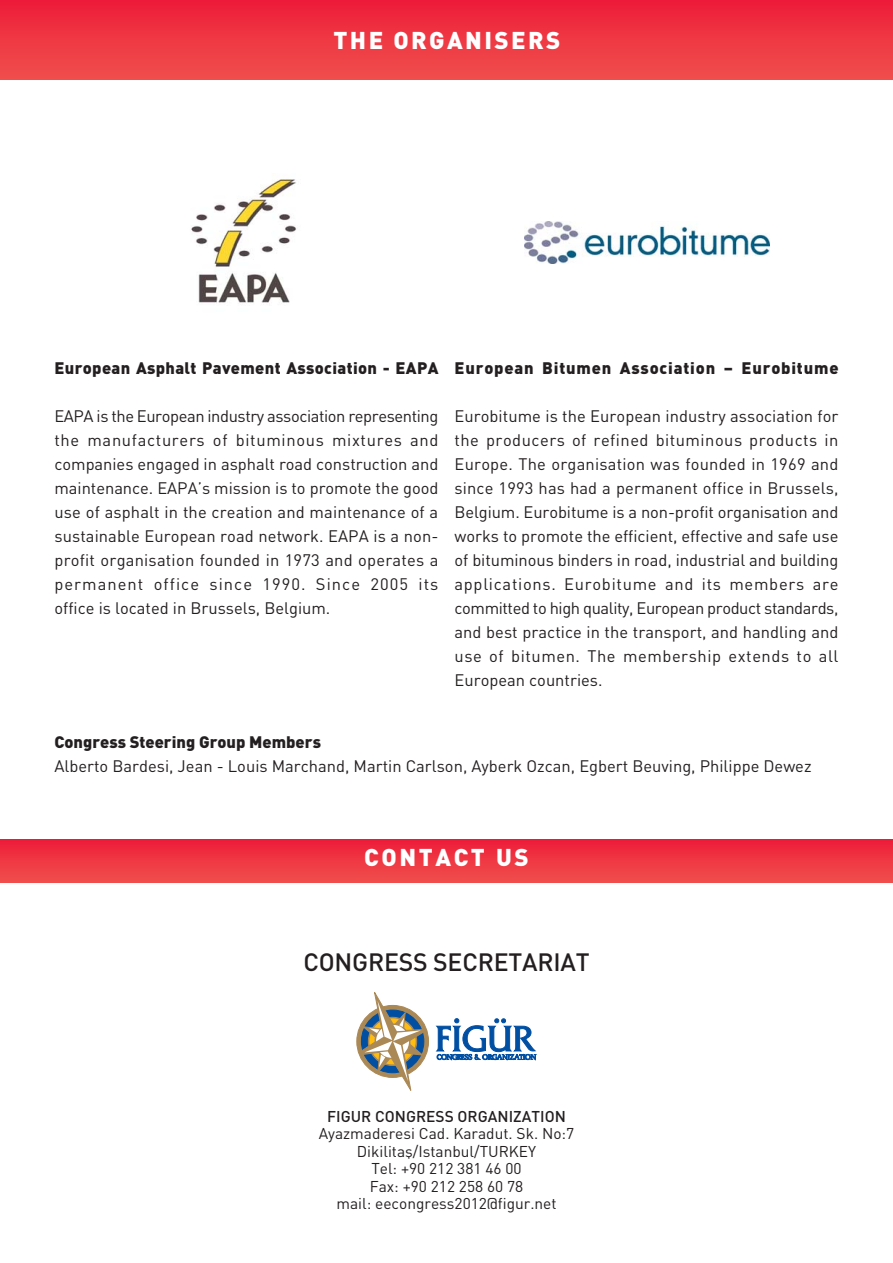
<style>
.page{position:relative;width:893px;height:1263px;background:#fff}
.page>*{position:absolute;margin:0;border:0;box-sizing:border-box;transform-origin:0 0}
.t1{font:500 24.75px "DI Nbek";letter-spacing:-.01em;color:#231f20}
.t2{font:900 24px "DI Nbek";letter-spacing:.1em;color:#fff}
.t3{font:16.5px/24px "DIN Bek";color:#231f20;text-align:justify}
.t4{font:900 16.5px "DI Nbek";letter-spacing:.02em;color:#231f20}
.t5{font:900 16.5px "DI Nbek";letter-spacing:.05em;color:#231f20}
.t6{font:900 16.5px "DI Nbek";color:#231f20}
.t7{font:15.45px/17.4px "DIN Bek";color:#231f20;text-align:center}
.t8{font:500 15.45px "DI Nbek";color:#231f20}
</style>
<div class="page">
<div style="left:0;top:0;width:893px;height:80px;background:linear-gradient(to bottom,#ed1d39,#f04f4d)"></div>
<div style="left:0;top:839px;width:893px;height:43px;background:linear-gradient(to bottom,#ed1d39,#f04f4c)"></div>
<img style="left:524px;top:222px;width:245px;height:42px">
<img style="left:191px;top:175px;width:105px;height:128px">
<svg style="left:436px;top:1018px;width:101px;height:42px"></svg>
<div style="left:357px;top:1005px;width:72px;height:73px;background:#ab8956;border:1px solid #ab8956;border-radius:50%"></div>
<svg style="left:361px;top:992px;width:64px;height:99px"></svg>
<h2 class="t2" style="left:333px;top:32px;width:228px">THE ORGANISERS</h2>
<p class="t4" style="left:54px;top:363px;width:385px">European Asphalt Pavement Association - EAPA</p>
<p class="t3" style="left:54px;top:406px;width:385px">EAPA is the European industry association representing the manufacturers of bituminous mixtures and companies engaged in asphalt road construction and maintenance. EAPA’s mission is to promote the good use of asphalt in the creation and maintenance of a sustainable European road network. EAPA is a non&shy;profit organisation founded in 1973 and operates a permanent office since 1990. Since 2005 its office is located in Brussels, Belgium.</p>
<p class="t5" style="left:454px;top:363px;width:386px">European Bitumen Association – Eurobitume</p>
<p class="t3" style="left:454px;top:406px;width:385px">Eurobitume is the European industry association for the producers of refined bituminous products in Europe. The organisation was founded in 1969 and since 1993 has had a permanent office in Brussels, Belgium. Eurobitume is a non-profit organisation and works to promote the efficient, effective and safe use of bituminous binders in road, industrial and building applications. Eurobitume and its members are committed to high quality, European product standards, and best practice in the transport, and handling and use of bitumen. The membership extends to all European countries.</p>
<p class="t6" style="left:54px;top:736px;width:268px">Congress Steering Group Members</p>
<p class="t3" style="left:54px;top:756px;width:759px">Alberto Bardesi, Jean - Louis Marchand, Martin Carlson, Ayberk Ozcan, Egbert Beuving, Philippe Dewez</p>
<h2 class="t2" style="left:364px;top:849px;width:166px">CONTACT US</h2>
<h1 class="t1" style="left:303px;top:953px;width:288px">CONGRESS SECRETARIAT</h1>
<p class="t8" style="left:327px;top:1111px;width:240px">FIGUR CONGRESS ORGANIZATION</p>
<p class="t7" style="left:319px;top:1127px;width:257px">Ayazmaderesi Cad. Karadut. Sk. No:7<br>Dikilita-/Istanbul/TURKEY<br>Tel: +90 212 381 46 00<br>Fax: +90 212 258 60 78<br>mail: eecongress2012@figur.net</p>
</div>
